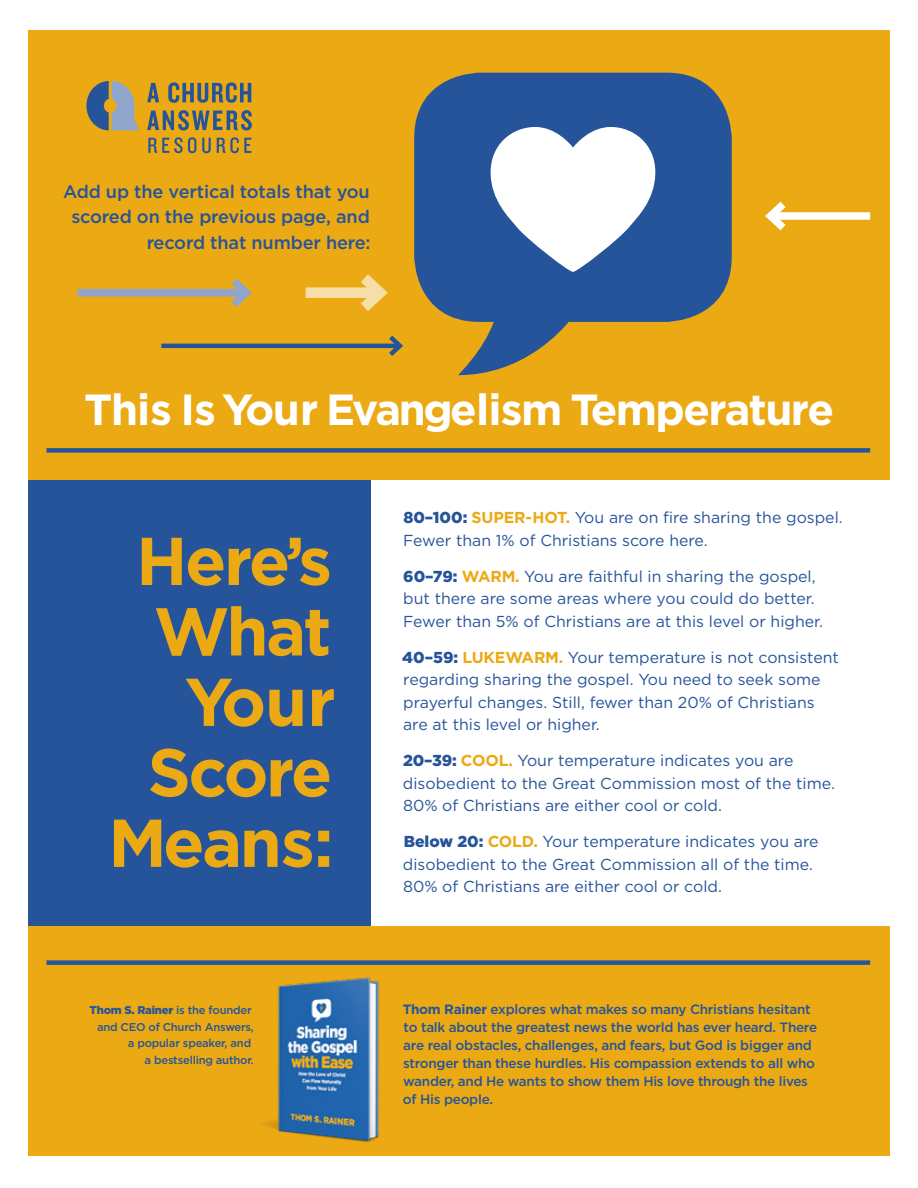
<style>
.page{position:relative;width:918px;height:1188px;background:#fff}
.page>*{position:absolute;margin:0;border:0;box-sizing:border-box;transform-origin:0 0}
.t1{font:700 67.5px/70.5px "Gotham";letter-spacing:-.035em;color:#eba914;text-align:right}
.t2{font:700 43.5px "Gotham";letter-spacing:-.04em;color:#fff}
.t3{font:500 18.15px/25.3px "Gotham";letter-spacing:-.01em;color:#26549a;text-align:right}
.t4{font:15.9px/22.2px "Gotham";color:#26549a}
.t5{font:500 13.5px/18px "Gotham";letter-spacing:-.02em;color:#26549a}
.t6{font:500 11.25px/16.5px "Gotham";letter-spacing:-.02em;color:#26549a;text-align:right}
.s1{font-weight:900}
.s2{font-weight:700;color:#eba914}
.s3{font-weight:700}
</style>
<div class="page">
<div style="left:29px;top:30px;width:861px;height:1125px;background:#eba914"></div>
<div style="left:371px;top:480px;width:547px;height:446px;background:#fff"></div>
<div style="left:28px;top:480px;width:343px;height:446px;background:#26549a"></div>
<hr style="left:161px;top:344px;width:239px;height:4px;background:#26549a">
<svg style="left:384px;top:335px;width:19px;height:21px"></svg>
<div style="left:78px;top:289px;width:168px;height:7px;background:#8fa5cb"></div>
<svg style="left:223px;top:278px;width:29px;height:29px"></svg>
<div style="left:771px;top:212px;width:99px;height:8px;background:#fff"></div>
<svg style="left:765px;top:201px;width:29px;height:30px"></svg>
<div style="left:306px;top:287px;width:74px;height:11px;background:#f7dea7"></div>
<svg style="left:350px;top:274px;width:38px;height:37px"></svg>
<svg style="left:148px;top:137px;width:103px;height:16px"></svg>
<svg style="left:147px;top:110px;width:105px;height:21px"></svg>
<svg style="left:147px;top:82px;width:104px;height:21px"></svg>
<img style="left:255px;top:977px;width:148px;height:179px">
<svg style="left:86px;top:81px;width:53px;height:49px"></svg>
<div style="left:46px;top:960px;width:824px;height:5px;background:#26549a"></div>
<div style="left:46px;top:448px;width:824px;height:5px;background:#26549a"></div>
<svg style="left:414px;top:73px;width:318px;height:302px;fill:#26549a"></svg>
<svg style="left:491px;top:127px;width:164px;height:145px;background:#c0cde1"></svg>
<p class="t3" style="left:63px;top:179px;width:309px">Add up the vertical totals that you scored on the previous page, and record that number here:</p>
<h2 class="t2" style="left:84px;top:381px;width:751px">This Is Your Evangelism Temperature</h2>
<h1 class="t1" style="left:108px;top:525px;width:229px">Here’s<br>What<br>Your<br>Score<br>Means:</h1>
<p class="t6" style="left:90px;top:1002px;width:166px"><span class="s1">Thom S. Rainer</span> is the founder and CEO of Church Answers, a popular speaker, and<br>a bestselling author.</p>
<p class="t4" style="left:403px;top:506px;width:441px"><span class="s1">80–100:</span> <span class="s2">SUPER-HOT.</span> You are on fire sharing the gospel.<br>Fewer than 1% of Christians score here.</p>
<p class="t4" style="left:403px;top:565px;width:421px"><span class="s1">60–79:</span> <span class="s2">WARM.</span> You are faithful in sharing the gospel, but there are some areas where you could do better.<br>Fewer than 5% of Christians are at this level or higher.</p>
<p class="t4" style="left:402px;top:646px;width:438px"><span class="s1">40–59:</span> <span class="s2">LUKEWARM.</span> Your temperature is not consistent regarding sharing the gospel. You need to seek some prayerful changes. Still, fewer than 20% of Christians are at this level or higher.</p>
<p class="t4" style="left:403px;top:749px;width:433px"><span class="s1">20–39:</span> <span class="s2">COOL.</span> Your temperature indicates you are disobedient to the Great Commission most of the time.<br>80% of Christians are either cool or cold.</p>
<p class="t4" style="left:403px;top:830px;width:417px"><span class="s1">Below 20:</span> <span class="s2">COLD.</span> Your temperature indicates you are disobedient to the Great Commission all of the time.<br>80% of Christians are either cool or cold.</p>
<p class="t5" style="left:403px;top:1000px;width:416px"><span class="s3">Thom Rainer</span> explores what makes so many Christians hesitant to talk about the greatest news the world has ever heard. There are real obstacles, challenges, and fears, but God is bigger and stronger than these hurdles. His compassion extends to all who wander, and He wants to show them His love through the lives of His people.</p>
</div>
